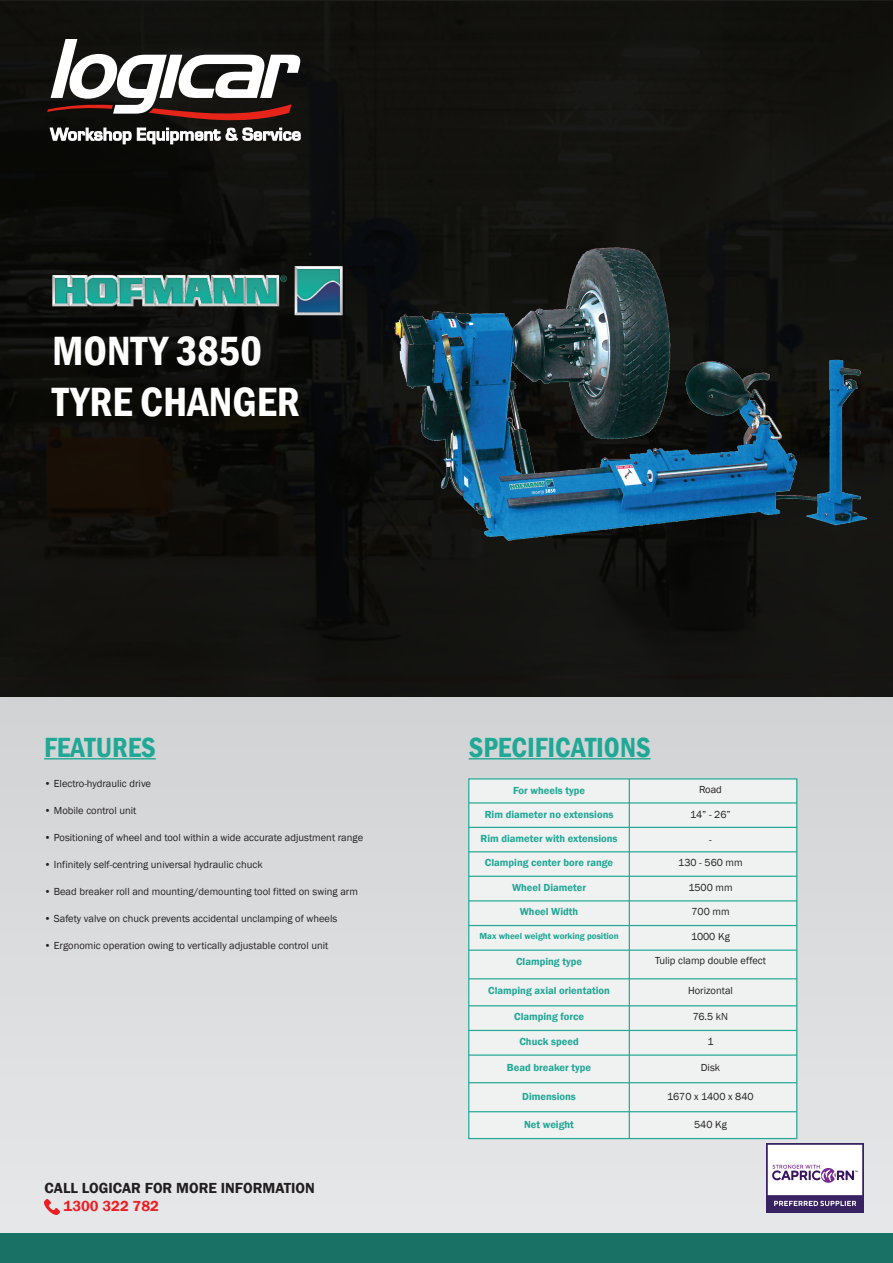
<style>
.page{position:relative;width:893px;height:1263px;background:#fff}
.page>*{position:absolute;margin:0;border:0;box-sizing:border-box;transform-origin:0 0}
.t1{font:600 condensed 42px/50.4px "Franklin Gothic";color:#fff}
.t2{font:600 condensed 28.5px "Franklin Gothic";color:#20a896}
.t3{font:600 15px "Franklin Gothic";color:#231f20}
.t4{font:600 15px "Franklin Gothic";color:#ee1f23}
.t5{font:10.5px "Franklin Gothic";color:#231f20}
.t6{font:600 10.5px "Franklin Gothic";color:#1fa896}
.t7{font:600 9px "Franklin Gothic";color:#1fa896}
</style>
<div class="page">
<div style="left:0;top:696px;width:893px;height:537px;background:#dcdddf"></div>
<div style="left:0;top:0;width:893px;height:696px;background:#12120f"></div>
<svg style="left:47px;top:39px;width:253px;height:105px"></svg>
<img style="left:383px;top:240px;width:484px;height:311px">
<hr style="left:44px;top:758px;width:112px;height:1px;background:#20a896">
<img style="left:766px;top:1144px;width:97px;height:69px">
<img style="left:52px;top:259px;width:290px;height:64px">
<div style="left:0;top:1233px;width:893px;height:30px;background:#197064"></div>
<hr style="left:469px;top:758px;width:182px;height:1px;background:#20a896">
<div style="left:468px;top:778px;width:329px;height:361px;background:#f0f1f1;border:1px solid #20a896"></div>
<hr style="left:629px;top:779px;width:1px;height:359px;background:#20a896">
<hr style="left:469px;top:802px;width:328px;height:1px;background:#20a896">
<hr style="left:469px;top:827px;width:328px;height:1px;background:#20a896">
<img style="left:44px;top:1200px;width:15px;height:14px">
<hr style="left:469px;top:851px;width:328px;height:1px;background:#20a896">
<hr style="left:469px;top:876px;width:328px;height:1px;background:#20a896">
<hr style="left:469px;top:900px;width:328px;height:1px;background:#20a896">
<hr style="left:469px;top:925px;width:328px;height:1px;background:#20a896">
<hr style="left:469px;top:949px;width:328px;height:2px;background:#20a896">
<hr style="left:469px;top:978px;width:328px;height:1px;background:#20a896">
<hr style="left:469px;top:1005px;width:328px;height:1px;background:#20a896">
<hr style="left:469px;top:1030px;width:328px;height:1px;background:#20a896">
<hr style="left:469px;top:1054px;width:328px;height:2px;background:#20a896">
<hr style="left:469px;top:1082px;width:328px;height:1px;background:#20a896">
<hr style="left:469px;top:1111px;width:328px;height:1px;background:#20a896">
<h1 class="t1" style="left:52px;top:325px;width:249px">MONTY 3850<br>TYRE CHANGER</h1>
<h2 class="t2" style="left:44px;top:728px;width:113px">FEATURES</h2>
<p class="t5" style="left:44px;top:777px;width:108px">• Electro-hydraulic drive</p>
<p class="t5" style="left:44px;top:804px;width:94px">• Mobile control unit</p>
<p class="t5" style="left:44px;top:831px;width:320px">• Positioning of wheel and tool within a wide accurate adjustment range</p>
<p class="t5" style="left:44px;top:858px;width:220px">• Infinitely self-centring universal hydraulic chuck</p>
<p class="t5" style="left:44px;top:885px;width:315px">• Bead breaker roll and mounting/demounting tool fitted on swing arm</p>
<p class="t5" style="left:44px;top:912px;width:295px">• Safety valve on chuck prevents accidental unclamping of wheels</p>
<p class="t5" style="left:44px;top:939px;width:286px">• Ergonomic operation owing to vertically adjustable control unit</p>
<h3 class="t3" style="left:45px;top:1178px;width:272px">CALL LOGICAR FOR MORE INFORMATION</h3>
<h3 class="t4" style="left:63px;top:1196px;width:97px">1300 322 782</h3>
<h2 class="t2" style="left:469px;top:728px;width:183px">SPECIFICATIONS</h2>
<p class="t6" style="left:513px;top:784px;width:74px">For wheels type</p>
<p class="t6" style="left:485px;top:808px;width:130px">Rim diameter no extensions</p>
<p class="t6" style="left:480px;top:832px;width:139px">Rim diameter with extensions</p>
<p class="t6" style="left:485px;top:856px;width:130px">Clamping center bore range</p>
<p class="t6" style="left:512px;top:881px;width:75px">Wheel Diameter</p>
<p class="t5" style="left:699px;top:783px;width:24px">Road</p>
<p class="t5" style="left:690px;top:808px;width:42px">14” - 26”</p>
<p class="t5" style="left:709px;top:833px;width:4px">-</p>
<p class="t5" style="left:678px;top:856px;width:66px">130 - 560 mm</p>
<p class="t5" style="left:688px;top:881px;width:46px">1500 mm</p>
<p class="t6" style="left:520px;top:905px;width:60px">Wheel Width</p>
<p class="t7" style="left:479px;top:930px;width:141px">Max wheel weight working position</p>
<p class="t6" style="left:516px;top:955px;width:68px">Clamping type</p>
<p class="t6" style="left:488px;top:984px;width:123px">Clamping axial orientation</p>
<p class="t6" style="left:514px;top:1010px;width:71px">Clamping force</p>
<p class="t6" style="left:519px;top:1035px;width:61px">Chuck speed</p>
<p class="t6" style="left:507px;top:1061px;width:86px">Bead breaker type</p>
<p class="t6" style="left:522px;top:1090px;width:55px">Dimensions</p>
<p class="t6" style="left:524px;top:1117px;width:51px">Net weight</p>
<p class="t5" style="left:691px;top:905px;width:40px">700 mm</p>
<p class="t5" style="left:691px;top:930px;width:40px">1000 Kg</p>
<p class="t5" style="left:655px;top:954px;width:112px">Tulip clamp double effect</p>
<p class="t5" style="left:688px;top:984px;width:46px">Horizontal</p>
<p class="t5" style="left:693px;top:1010px;width:37px">76.5 kN</p>
<p class="t5" style="left:707px;top:1035px;width:8px">1</p>
<p class="t5" style="left:701px;top:1061px;width:21px">Disk</p>
<p class="t5" style="left:667px;top:1090px;width:88px">1670 x 1400 x 840</p>
<p class="t5" style="left:694px;top:1117px;width:34px">540 Kg</p>
</div>
